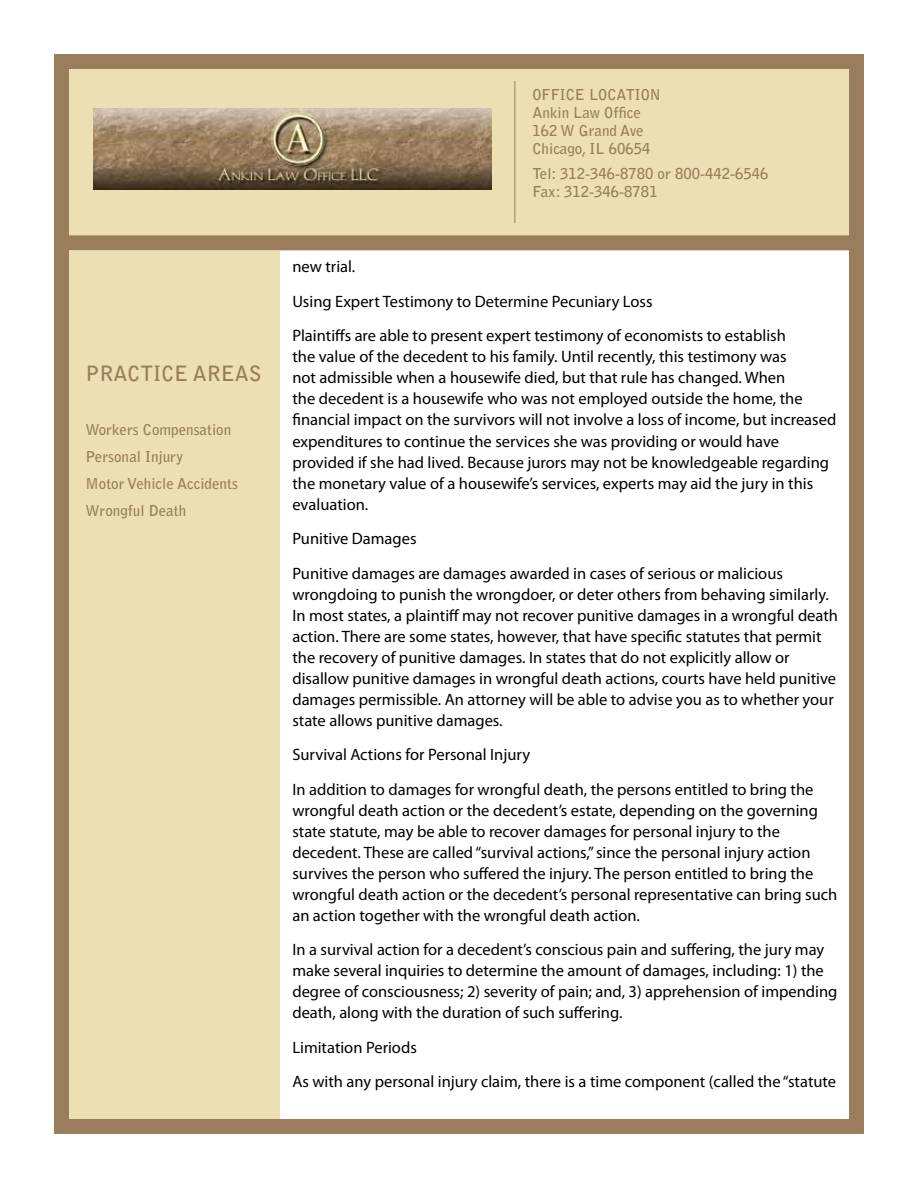
<style>
.page{position:relative;width:918px;height:1188px;background:#fff}
.page>*{position:absolute;margin:0;border:0;box-sizing:border-box;transform-origin:0 0}
.t1{font:700 21px "Bell Gothic Std";color:#9a7d5d}
.t2{font:16.5px/21px "Myriad Pro";color:#000}
.t3{font:700 15px/18px "Bell Gothic Std";color:#9a7d5d}
</style>
<div class="page">
<div style="left:54px;top:251px;width:225px;height:883px;background:#ecdfb3"></div>
<div style="left:54px;top:54px;width:810px;height:1080px;border:15px solid #9a7d5d"></div>
<div style="left:54px;top:54px;width:810px;height:196px;background:#ecdfb3;border:15px solid #9a7d5d"></div>
<img style="left:93px;top:109px;width:399px;height:81px">
<hr style="left:514px;top:81px;width:1px;height:142px;background:#9a7d5d">
<p class="t1" style="left:86px;top:361px;width:178px">PRACTICE AREAS</p>
<p class="t3" style="left:86px;top:417px;width:154px;line-height:27px">Workers Compensation<br>Personal Injury<br>Motor Vehicle Accidents<br>Wrongful Death</p>
<p class="t3" style="left:532px;top:85px;width:130px">OFFICE LOCATION<br>Ankin Law Office<br>162 W Grand Ave<br>Chicago, IL 60654</p>
<p class="t3" style="left:532px;top:165px;width:237px">Tel: 312-346-8780 or 800-442-6546<br>Fax: 312-346-8781</p>
<p class="t2" style="left:292px;top:249px;width:495px;line-height:34.5px">new trial.<br>Using Expert Testimony to Determine Pecuniary Loss<br>Plaintiffs are able to present expert testimony of economists to establish</p>
<p class="t2" style="left:292px;top:346px;width:546px">the value of the decedent to his family. Until recently, this testimony was<br>not admissible when a housewife died, but that rule has changed. When<br>the decedent is a housewife who was not employed outside the home, the financial impact on the survivors will not involve a loss of income, but increased expenditures to continue the services she was providing or would have provided if she had lived. Because jurors may not be knowledgeable regarding the monetary value of a housewife’s services, experts may aid the jury in this evaluation.</p>
<p class="t2" style="left:292px;top:521px;width:492px;line-height:34.5px">Punitive Damages<br>Punitive damages are damages awarded in cases of serious or malicious</p>
<p class="t2" style="left:292px;top:583px;width:547px">wrongdoing to punish the wrongdoer, or deter others from behaving similarly.<br>In most states, a plaintiff may not recover punitive damages in a wrongful death action. There are some states, however, that have specific statutes that permit the recovery of punitive damages. In states that do not explicitly allow or disallow punitive damages in wrongful death actions, courts have held punitive damages permissible. An attorney will be able to advise you as to whether your state allows punitive damages.</p>
<p class="t2" style="left:292px;top:737px;width:523px;line-height:34.5px">Survival Actions for Personal Injury<br>In addition to damages for wrongful death, the persons entitled to bring the</p>
<p class="t2" style="left:292px;top:799px;width:546px">wrongful death action or the decedent’s estate, depending on the governing state statute, may be able to recover damages for personal injury to the decedent. These are called “survival actions,” since the personal injury action survives the person who suffered the injury. The person entitled to bring the wrongful death action or the decedent’s personal representative can bring such an action together with the wrongful death action.</p>
<p class="t2" style="left:292px;top:939px;width:547px">In a survival action for a decedent’s conscious pain and suffering, the jury may make several inquiries to determine the amount of damages, including: 1) the degree of consciousness; 2) severity of pain; and, 3) apprehension of impending death, along with the duration of such suffering.</p>
<p class="t2" style="left:292px;top:1030px;width:545px;line-height:34.5px">Limitation Periods<br>As with any personal injury claim, there is a time component (called the “statute</p>
</div>
